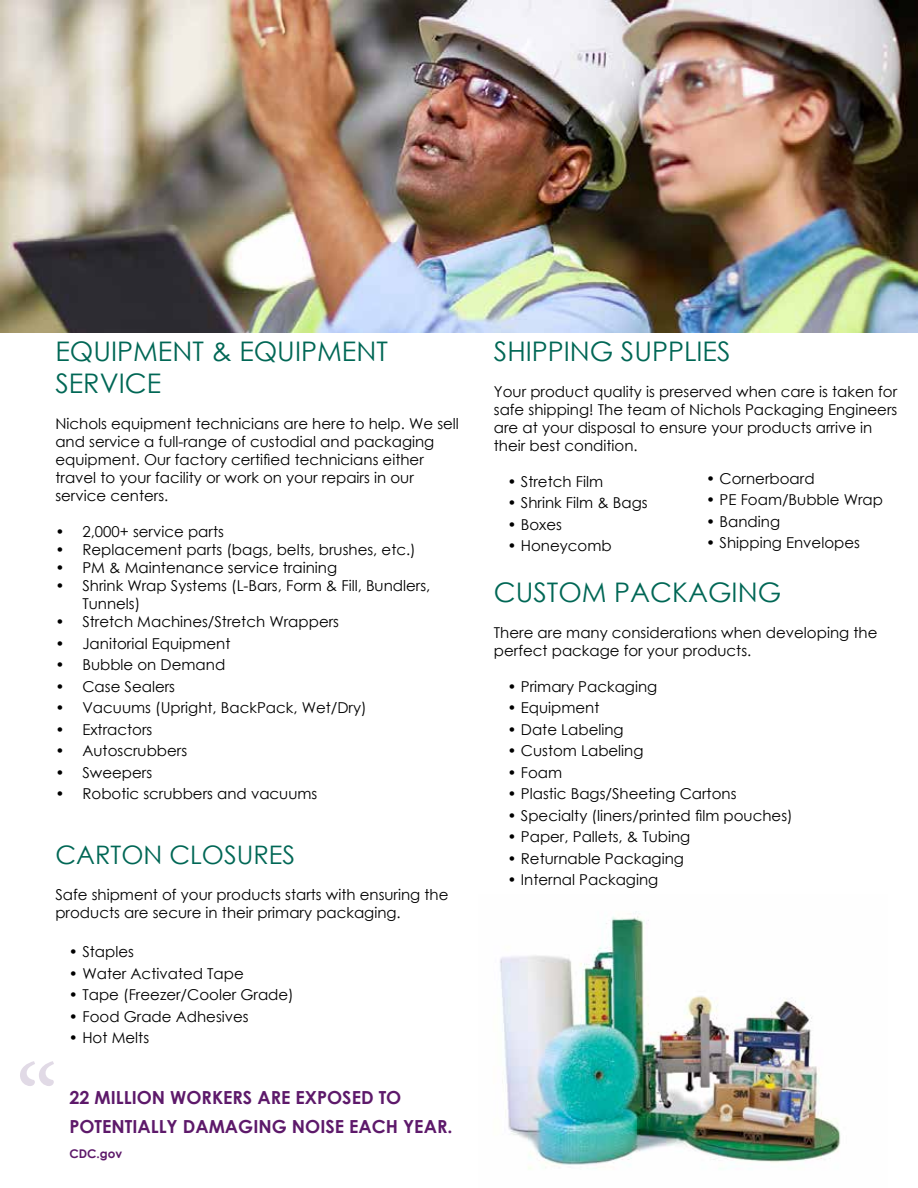
<style>
.page{position:relative;width:918px;height:1188px;background:#fff}
.page>*{position:absolute;margin:0;border:0;box-sizing:border-box;transform-origin:0 0}
.t1{font:108px "Minion Pro";color:#e1dae6}
.t2{font:27px/32.4px "Century Gothic";color:#006755}
.t3{font:25.5px "Century Gothic";color:#006755}
.t4{font:700 18px/28.8px "Century Gothic";color:#5d196a}
.t5{font:15px/18px "Century Gothic";color:#000}
.t6{font:700 12px "Century Gothic";color:#5d196a}
</style>
<div class="page">
<img style="left:0;top:0;width:918px;height:332px">
<img style="left:500px;top:911px;width:341px;height:259px">
<h2 class="t2" style="left:55px;top:334px;width:334px">EQUIPMENT &amp; EQUIPMENT<br>SERVICE</h2>
<p class="t5" style="left:55px;top:415px;width:405px">Nichols equipment technicians are here to help. We sell and service a full-range of custodial and packaging equipment. Our factory certified technicians either travel to your facility or work on your repairs in our service centers.</p>
<p class="t5" style="left:55px;top:523px;width:170px">• 2,000+ service parts</p>
<p class="t5" style="left:55px;top:541px;width:362px">• Replacement parts (bags, belts, brushes, etc.)</p>
<p class="t5" style="left:55px;top:559px;width:283px">• PM &amp; Maintenance service training</p>
<p class="t5" style="left:82px;top:577px;width:350px;text-indent:-27px">• Shrink Wrap Systems (L-Bars, Form &amp; Fill, Bundlers,<br>Tunnels)</p>
<p class="t5" style="left:55px;top:613px;width:285px">• Stretch Machines/Stretch Wrappers</p>
<p class="t5" style="left:55px;top:634px;width:177px">• Janitorial Equipment</p>
<p class="t5" style="left:55px;top:656px;width:171px">• Bubble on Demand</p>
<p class="t5" style="left:55px;top:677px;width:121px">• Case Sealers</p>
<p class="t5" style="left:55px;top:699px;width:313px">• Vacuums (Upright, BackPack, Wet/Dry)</p>
<p class="t5" style="left:55px;top:720px;width:99px">• Extractors</p>
<p class="t5" style="left:55px;top:742px;width:133px">• Autoscrubbers</p>
<p class="t5" style="left:55px;top:763px;width:98px">• Sweepers</p>
<p class="t5" style="left:55px;top:785px;width:264px">• Robotic scrubbers and vacuums</p>
<h3 class="t3" style="left:55px;top:837px;width:241px">CARTON CLOSURES</h3>
<p class="t5" style="left:55px;top:885px;width:395px">Safe shipment of your products starts with ensuring the products are secure in their primary packaging.</p>
<p class="t5" style="left:69px;top:943px;width:67px">• Staples</p>
<p class="t5" style="left:69px;top:964px;width:176px">• Water Activated Tape</p>
<p class="t5" style="left:69px;top:986px;width:226px">• Tape (Freezer/Cooler Grade)</p>
<p class="t5" style="left:69px;top:1007px;width:181px">• Food Grade Adhesives</p>
<p class="t5" style="left:69px;top:1029px;width:82px">• Hot Melts</p>
<h1 class="t1" style="left:15px;top:1032px;width:44px">“</h1>
<p class="t4" style="left:69px;top:1082px;width:385px">22 MILLION WORKERS ARE EXPOSED TO<br>POTENTIALLY DAMAGING NOISE EACH YEAR.</p>
<p class="t6" style="left:69px;top:1144px;width:54px">CDC.gov</p>
<h2 class="t2" style="left:494px;top:334px;width:238px">SHIPPING SUPPLIES</h2>
<p class="t5" style="left:494px;top:382px;width:405px">Your product quality is preserved when care is taken for safe shipping! The team of Nichols Packaging Engineers are at your disposal to ensure your products arrive in their best condition.</p>
<p class="t5" style="left:507px;top:472px;width:97px">• Stretch Film</p>
<p class="t5" style="left:507px;top:494px;width:142px">• Shrink Film &amp; Bags</p>
<p class="t5" style="left:507px;top:515px;width:56px">• Boxes</p>
<p class="t5" style="left:507px;top:537px;width:106px">• Honeycomb</p>
<h2 class="t2" style="left:494px;top:575px;width:289px">CUSTOM PACKAGING</h2>
<p class="t5" style="left:494px;top:623px;width:385px">There are many considerations when developing the perfect package for your products.</p>
<p class="t5" style="left:507px;top:677px;width:151px">• Primary Packaging</p>
<p class="t5" style="left:507px;top:699px;width:94px">• Equipment</p>
<p class="t5" style="left:507px;top:720px;width:118px">• Date Labeling</p>
<p class="t5" style="left:507px;top:742px;width:138px">• Custom Labeling</p>
<p class="t5" style="left:507px;top:763px;width:56px">• Foam</p>
<p class="t5" style="left:507px;top:785px;width:231px">• Plastic Bags/Sheeting Cartons</p>
<p class="t5" style="left:507px;top:806px;width:287px">• Specialty (liners/printed film pouches)</p>
<p class="t5" style="left:507px;top:828px;width:185px">• Paper, Pallets, &amp; Tubing</p>
<p class="t5" style="left:507px;top:849px;width:178px">• Returnable Packaging</p>
<p class="t5" style="left:507px;top:871px;width:152px">• Internal Packaging</p>
<p class="t5" style="left:706px;top:469px;width:110px">• Cornerboard</p>
<p class="t5" style="left:706px;top:490px;width:179px">• PE Foam/Bubble Wrap</p>
<p class="t5" style="left:706px;top:512px;width:76px">• Banding</p>
<p class="t5" style="left:706px;top:533px;width:155px">• Shipping Envelopes</p>
</div>
